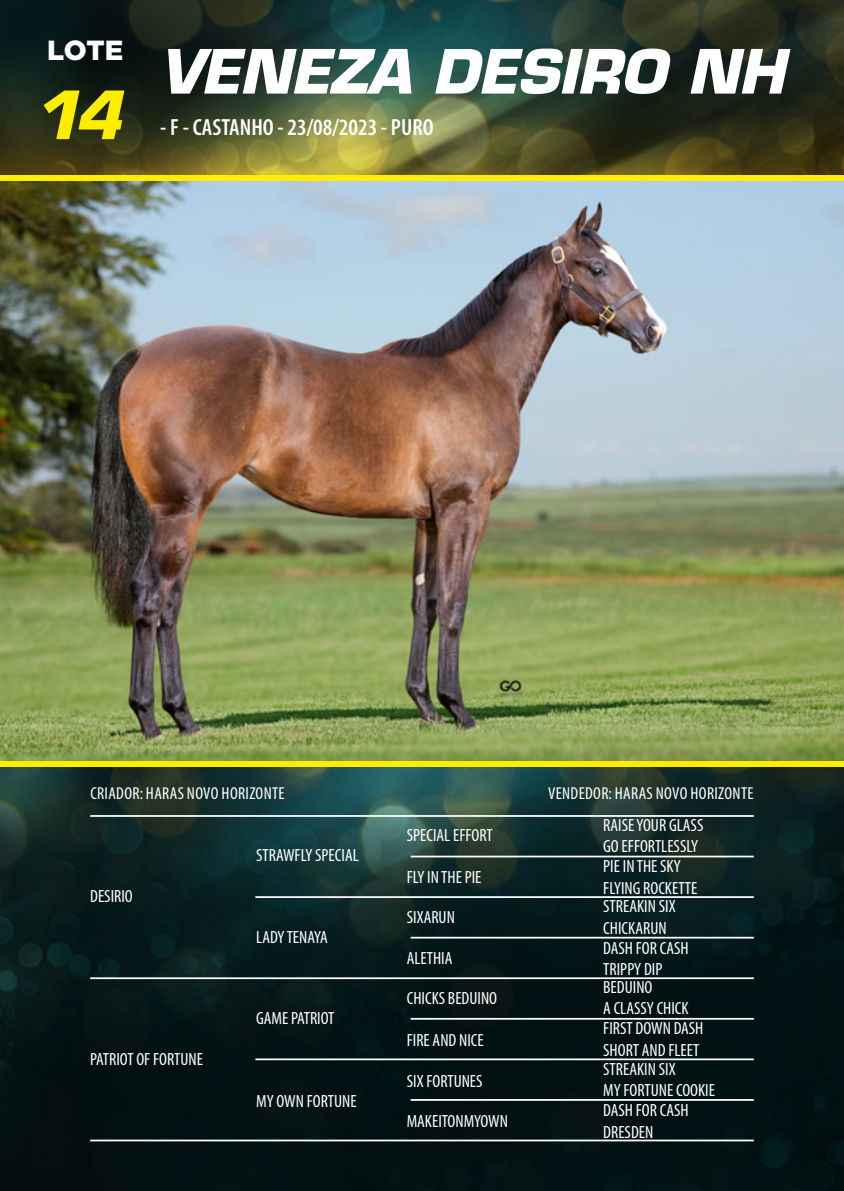
<style>
.page{position:relative;width:844px;height:1191px;background:#fff}
.page>*{position:absolute;margin:0;border:0;box-sizing:border-box;transform-origin:0 0}
.t1{font:italic 700 64.75px "Eurostile";color:#ffed00}
.t2{font:italic 700 59.5px "Eurostile";letter-spacing:-.015em;color:#fff}
.t3{font:900 27.65px "Gotham";color:#fff}
.t4{font:600 condensed 23.45px "Myriad Pro";color:#fff}
.t5{font:condensed 17.68px "Myriad Pro";color:#fff}
.t6{font:condensed 17.32px "Myriad Pro";letter-spacing:.02em;color:#fff}
</style>
<div class="page">
<img style="left:0;top:0;width:843px;height:1191px">
<hr style="left:90px;top:815px;width:663px;height:2px;background:#fff">
<hr style="left:90px;top:1139px;width:663px;height:2px;background:#fff">
<hr style="left:410px;top:1099px;width:343px;height:1px;background:#fff">
<hr style="left:255px;top:1058px;width:498px;height:2px;background:#fff">
<hr style="left:410px;top:1018px;width:343px;height:1px;background:#fff">
<hr style="left:90px;top:977px;width:663px;height:2px;background:#fff">
<hr style="left:410px;top:936px;width:343px;height:2px;background:#fff">
<hr style="left:255px;top:896px;width:498px;height:2px;background:#fff">
<hr style="left:410px;top:855px;width:343px;height:2px;background:#fff">
<img style="left:0;top:181px;width:843px;height:580px">
<div style="left:0;top:176px;width:843px;height:5px;background:#ffed00"></div>
<div style="left:0;top:761px;width:843px;height:5px;background:#ffed00"></div>
<h3 class="t3" style="left:47px;top:34px;width:77px">LOTE</h3>
<h1 class="t1" style="left:33px;top:75px;width:89px">14</h1>
<h2 class="t2" style="left:159px;top:35px;width:626px">VENEZA DESIRO NH</h2>
<h3 class="t4" style="left:160px;top:113px;width:275px">- F - CASTANHO - 23/08/2023 - PURO</h3>
<p class="t6" style="left:90px;top:783px;width:196px">CRIADOR: HARAS NOVO HORIZONTE</p>
<p class="t6" style="left:548px;top:783px;width:207px">VENDEDOR: HARAS NOVO HORIZONTE</p>
<p class="t5" style="left:90px;top:886px;width:44px">DESIRIO</p>
<p class="t5" style="left:90px;top:1048px;width:114px">PATRIOT OF FORTUNE</p>
<p class="t5" style="left:256px;top:844px;width:104px">STRAWFLY SPECIAL</p>
<p class="t5" style="left:256px;top:927px;width:73px">LADY TENAYA</p>
<p class="t5" style="left:256px;top:1007px;width:80px">GAME PATRIOT</p>
<p class="t5" style="left:256px;top:1090px;width:102px">MY OWN FORTUNE</p>
<p class="t5" style="left:406px;top:824px;width:87px">SPECIAL EFFORT</p>
<p class="t5" style="left:406px;top:866px;width:76px">FLY IN THE PIE</p>
<p class="t5" style="left:406px;top:906px;width:50px">SIXARUN</p>
<p class="t5" style="left:406px;top:947px;width:47px">ALETHIA</p>
<p class="t5" style="left:406px;top:987px;width:92px">CHICKS BEDUINO</p>
<p class="t5" style="left:406px;top:1029px;width:79px">FIRE AND NICE</p>
<p class="t5" style="left:406px;top:1070px;width:77px">SIX FORTUNES</p>
<p class="t5" style="left:406px;top:1110px;width:103px">MAKEITONMYOWN</p>
<p class="t5" style="left:603px;top:814px;width:102px">RAISE YOUR GLASS</p>
<p class="t5" style="left:603px;top:835px;width:96px">GO EFFORTLESSLY</p>
<p class="t5" style="left:603px;top:855px;width:79px">PIE IN THE SKY</p>
<p class="t5" style="left:603px;top:877px;width:96px">FLYING ROCKETTE</p>
<p class="t5" style="left:603px;top:896px;width:74px">STREAKIN SIX</p>
<p class="t5" style="left:603px;top:917px;width:65px">CHICKARUN</p>
<p class="t5" style="left:603px;top:937px;width:87px">DASH FOR CASH</p>
<p class="t5" style="left:603px;top:958px;width:61px">TRIPPY DIP</p>
<p class="t5" style="left:603px;top:976px;width:51px">BEDUINO</p>
<p class="t5" style="left:603px;top:997px;width:87px">A CLASSY CHICK</p>
<p class="t5" style="left:603px;top:1017px;width:102px">FIRST DOWN DASH</p>
<p class="t5" style="left:603px;top:1039px;width:98px">SHORT AND FLEET</p>
<p class="t5" style="left:603px;top:1058px;width:74px">STREAKIN SIX</p>
<p class="t5" style="left:603px;top:1079px;width:113px">MY FORTUNE COOKIE</p>
<p class="t5" style="left:603px;top:1099px;width:87px">DASH FOR CASH</p>
<p class="t5" style="left:603px;top:1121px;width:52px">DRESDEN</p>
</div>
